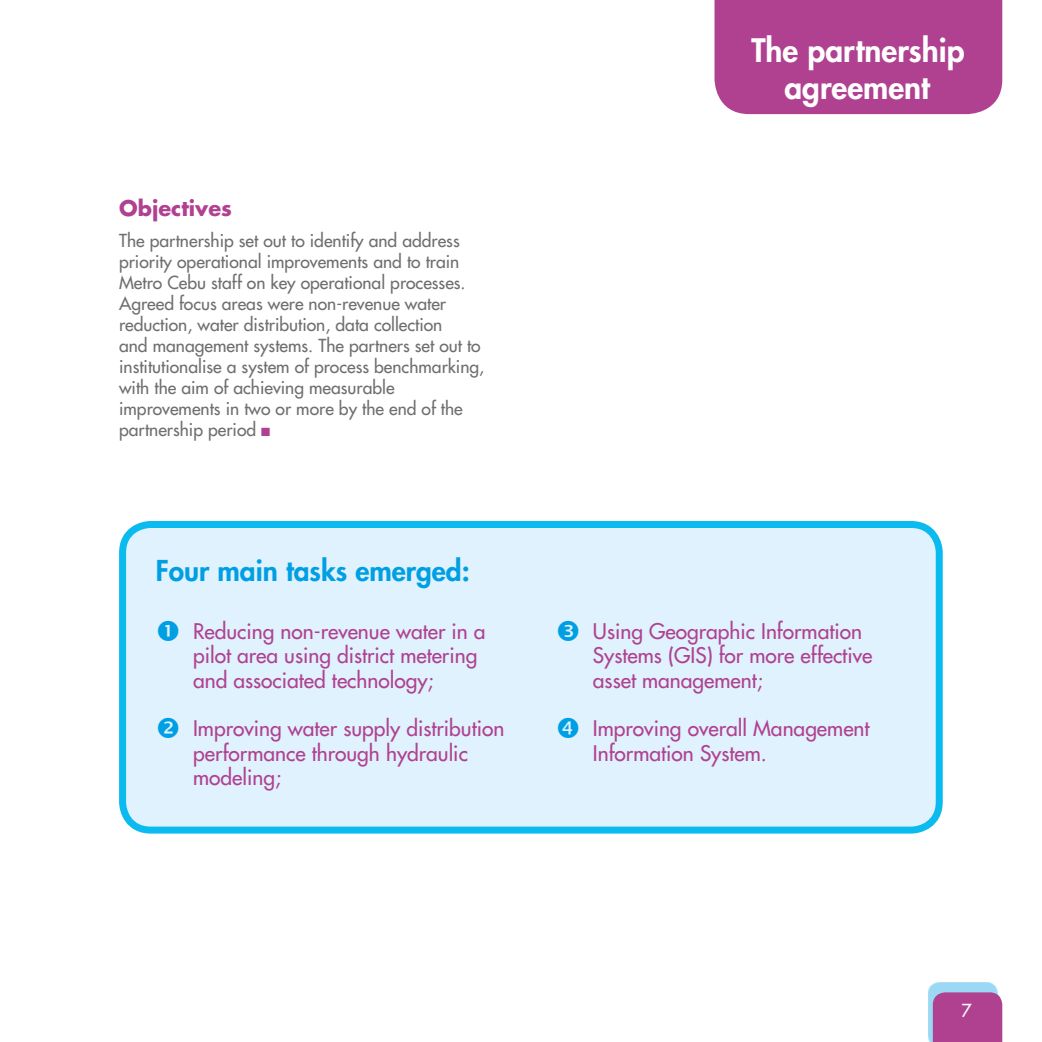
<style>
.page{position:relative;width:1042px;height:1042px;background:#fff}
.page>*{position:absolute;margin:0;border:0;box-sizing:border-box;transform-origin:0 0}
.t1{font:800 31.5px/36.8px "Futura Std";color:#fff;text-align:center}
.t2{font:800 28px "Futura Std";color:#009fe3}
.t3{font:500 21px/24.5px "Futura Std";color:#b04191}
.t4{font:700 21px "Futura Std";color:#b04191}
.t5{font:500 17.5px/21px "Futura Std";color:#706f6f}
.t6{font:500 17.5px "Futura Std";color:#fff}
.s1{color:#b04191}
</style>
<div class="page">
<div style="left:928px;top:982px;width:69px;height:60px;background:#009fe3;opacity:.4"></div>
<div style="left:933px;top:992px;width:69px;height:50px;background:#b04191"></div>
<div style="left:714px;top:0;width:288px;height:114px;background:#b04191"></div>
<div style="left:123px;top:524px;width:816px;height:306px;background:#dff2fd;border-radius:28px"></div>
<div style="left:119px;top:521px;width:824px;height:312px;border:7px solid #0bbbef;border-radius:28px"></div>
<p class="t4" style="left:119px;top:194px;width:114px">Objectives</p>
<p class="t5" style="left:119px;top:230px;width:367px">The partnership set out to identify and address priority operational improvements and to train Metro Cebu staff on key operational processes.<br>Agreed focus areas were non-revenue water reduction, water distribution, data collection<br>and management systems. The partners set out to institutionalise a system of process benchmarking, with the aim of achieving measurable improvements in two or more by the end of the partnership period <span class="s1">■</span></p>
<h2 class="t2" style="left:156px;top:553px;width:315px">Four main tasks emerged:</h2>
<p class="t3" style="left:193px;top:619px;width:294px">Reducing non-revenue water in a pilot area using district metering and associated technology;</p>
<p class="t3" style="left:193px;top:716px;width:313px">Improving water supply distribution performance through hydraulic modeling;</p>
<h1 class="t1" style="left:751px;top:32px;width:215px">The partnership agreement</h1>
<p class="t3" style="left:593px;top:619px;width:281px">Using Geographic Information<br>Systems (GIS) for more effective asset management;</p>
<p class="t3" style="left:593px;top:716px;width:278px">Improving overall Management<br>Information System.</p>
<p class="t6" style="left:961px;top:999px;width:12px">7</p>
</div>
